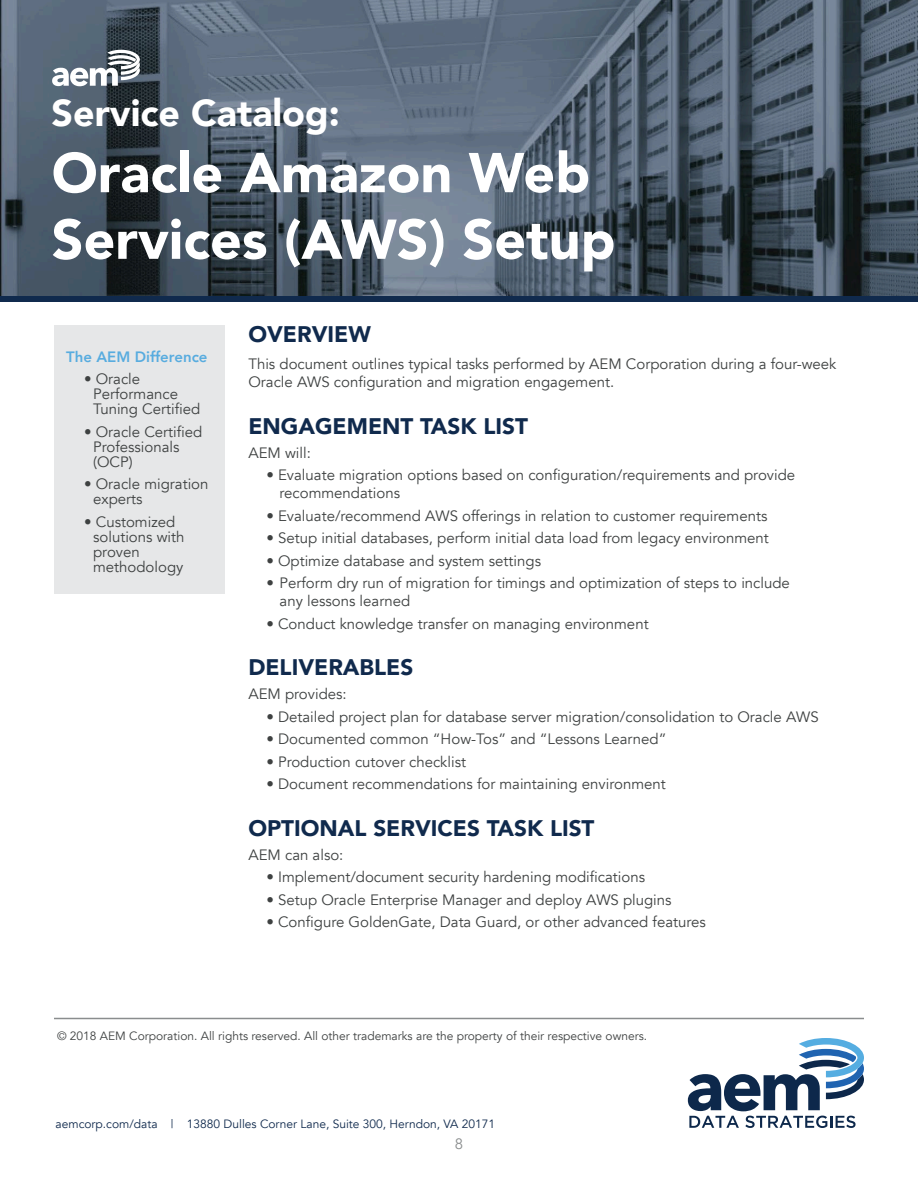
<style>
.page{position:relative;width:918px;height:1188px;background:#fff}
.page>*{position:absolute;margin:0;border:0;box-sizing:border-box;transform-origin:0 0}
.t1{font:900 55.5px/66.6px "Avenir";color:#fff}
.t2{font:900 37.5px "Avenir";color:#fff}
.t3{font:900 22.5px "Avenir";color:#102a4d}
.t4{font:15px/15px "Avenir";color:#3e4141}
.t5{font:800 15px "Avenir";color:#58acdf}
.t6{font:15px "Avenir";color:#8a8d8e}
.t7{font:12px "Avenir";color:#3e4141}
.t8{font:12px "Avenir";color:#102a4d}
</style>
<div class="page">
<img style="left:0;top:0;width:918px;height:297px">
<div style="left:0;top:297px;width:918px;height:5px;background:#102a4d"></div>
<hr style="left:54px;top:1018px;width:810px;height:1px;background:#8a8d8e">
<svg style="left:52px;top:50px;width:88px;height:36px"></svg>
<div style="left:54px;top:326px;width:171px;height:268px;background:#e6e7e8"></div>
<svg style="left:688px;top:1038px;width:176px;height:90px"></svg>
<h2 class="t2" style="left:52px;top:80px;width:290px">Service Catalog:</h2>
<h1 class="t1" style="left:52px;top:138px;width:565px">Oracle Amazon Web<br>Services (AWS) Setup</h1>
<p class="t5" style="left:66px;top:345px;width:143px">The AEM Difference</p>
<p class="t4" style="left:93px;top:372px;width:109px;text-indent:-9px">• Oracle<br>Performance<br>Tuning Certified</p>
<p class="t4" style="left:93px;top:424px;width:111px;text-indent:-9px">• Oracle Certified<br>Professionals (OCP)</p>
<p class="t4" style="left:93px;top:477px;width:117px;text-indent:-9px">• Oracle migration experts</p>
<p class="t4" style="left:93px;top:514px;width:93px;text-indent:-9px">• Customized solutions with proven methodology</p>
<h3 class="t3" style="left:248px;top:315px;width:124px">OVERVIEW</h3>
<p class="t4" style="left:248px;top:355px;width:590px;line-height:18px">This document outlines typical tasks performed by AEM Corporation during a four-week<br>Oracle AWS configuration and migration engagement.</p>
<h3 class="t3" style="left:248px;top:407px;width:281px">ENGAGEMENT TASK LIST</h3>
<p class="t4" style="left:248px;top:445px;width:64px">AEM will:</p>
<p class="t4" style="left:280px;top:466px;width:517px;line-height:18px;text-indent:-13px">• Evaluate migration options based on configuration/requirements and provide recommendations</p>
<p class="t4" style="left:266px;top:508px;width:503px">• Evaluate/recommend AWS offerings in relation to customer requirements</p>
<p class="t4" style="left:266px;top:531px;width:504px">• Setup initial databases, perform initial data load from legacy environment</p>
<p class="t4" style="left:266px;top:553px;width:276px">• Optimize database and system settings</p>
<p class="t4" style="left:280px;top:574px;width:512px;line-height:18px;text-indent:-13px">• Perform dry run of migration for timings and optimization of steps to include any lessons learned</p>
<p class="t4" style="left:266px;top:616px;width:384px">• Conduct knowledge transfer on managing environment</p>
<h3 class="t3" style="left:248px;top:648px;width:167px">DELIVERABLES</h3>
<p class="t4" style="left:248px;top:687px;width:100px">AEM provides:</p>
<p class="t4" style="left:266px;top:709px;width:554px">• Detailed project plan for database server migration/consolidation to Oracle AWS</p>
<p class="t4" style="left:266px;top:732px;width:402px">• Documented common “How-Tos” and “Lessons Learned”</p>
<p class="t4" style="left:266px;top:754px;width:201px">• Production cutover checklist</p>
<p class="t4" style="left:266px;top:777px;width:401px">• Document recommendations for maintaining environment</p>
<h3 class="t3" style="left:248px;top:809px;width:348px">OPTIONAL SERVICES TASK LIST</h3>
<p class="t4" style="left:248px;top:847px;width:97px">AEM can also:</p>
<p class="t4" style="left:266px;top:870px;width:380px">• Implement/document security hardening modifications</p>
<p class="t4" style="left:266px;top:892px;width:407px">• Setup Oracle Enterprise Manager and deploy AWS plugins</p>
<p class="t4" style="left:266px;top:915px;width:441px">• Configure GoldenGate, Data Guard, or other advanced features</p>
<p class="t7" style="left:57px;top:1029px;width:592px">© 2018 AEM Corporation. All rights reserved. All other trademarks are the property of their respective owners.</p>
<p class="t8" style="left:56px;top:1117px;width:441px">aemcorp.com/data | 13880 Dulles Corner Lane, Suite 300, Herndon, VA 20171</p>
<p class="t6" style="left:455px;top:1135px;width:10px">8</p>
</div>
